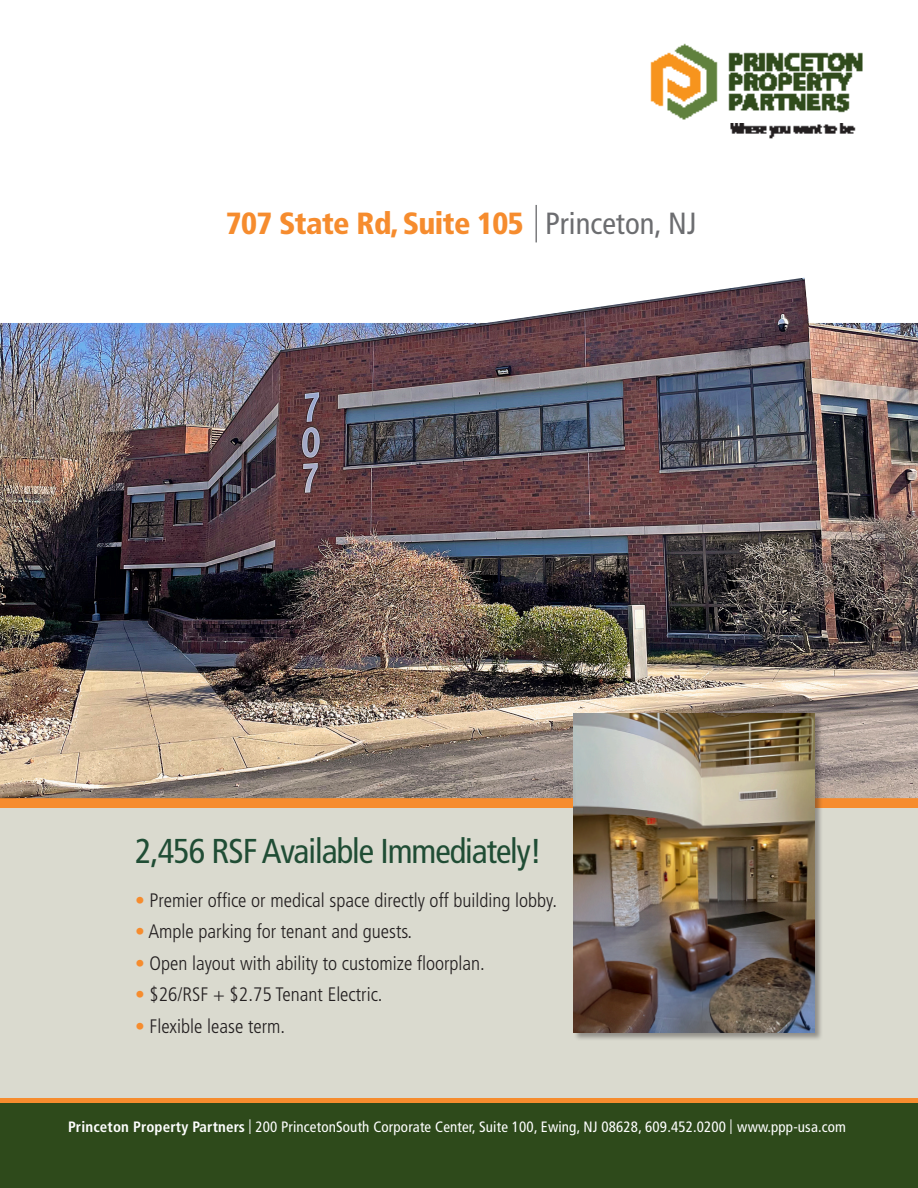
<style>
.page{position:relative;width:918px;height:1188px;background:#fff}
.page>*{position:absolute;margin:0;border:0;box-sizing:border-box;transform-origin:0 0}
.t1{font:condensed 34.5px "Frutiger LT Std";letter-spacing:-.03em;color:#204d35}
.t2{font:900 condensed 30.6px "Frutiger LT Std";letter-spacing:-.02em;color:#f68c2e}
.t3{font:300 condensed 19.5px "Frutiger LT Std";color:#231f20}
.t4{font:condensed 15px "Frutiger LT Std";letter-spacing:.01em;color:#fff}
.s1{font-weight:400;color:#6c6d70}
.s2{color:#f68c2e}
.s3{font-weight:700}
.s4{font-size:21px}
</style>
<div class="page">
<div style="left:0;top:775px;width:918px;height:357px;background:#dadacf"></div>
<hr style="left:536px;top:205px;width:1px;height:37px;background:#6c6d70">
<div style="left:0;top:798px;width:918px;height:9px;background:#f68c2e"></div>
<img style="left:650px;top:43px;width:213px;height:96px">
<div style="left:0;top:1102px;width:918px;height:86px;background:#2e4a1b"></div>
<hr style="left:0;top:1098px;width:918px;height:4px;background:#f68c2e">
<img style="left:0;top:278px;width:918px;height:520px">
<div style="left:573px;top:713px;width:251px;height:329px;background:#231f20;opacity:.4"></div>
<img style="left:573px;top:714px;width:242px;height:318px">
<p class="t2" style="left:226px;top:205px;width:472px">707 State Rd, Suite 105 <span class="s1">Princeton, NJ</span></p>
<p class="t1" style="left:135px;top:831px;width:409px">2,456 RSF Available Immediately!</p>
<p class="t3" style="left:135px;top:889px;width:424px"><span class="s2">•</span> Premier office or medical space directly off building lobby.</p>
<p class="t3" style="left:135px;top:920px;width:279px"><span class="s2">•</span> Ample parking for tenant and guests.</p>
<p class="t3" style="left:135px;top:952px;width:351px"><span class="s2">•</span> Open layout with ability to customize floorplan.</p>
<p class="t3" style="left:135px;top:983px;width:249px"><span class="s2">•</span> $26/RSF + $2.75 Tenant Electric.</p>
<p class="t3" style="left:135px;top:1015px;width:152px"><span class="s2">•</span> Flexible lease term.</p>
<p class="t4" style="left:68px;top:1119px;width:780px"><span class="s3">Princeton Property Partners</span> <span class="s4">I</span> 200 PrincetonSouth Corporate Center, Suite 100, Ewing, NJ 08628, 609.452.0200 <span class="s4">I</span> www.ppp-usa.com</p>
</div>
